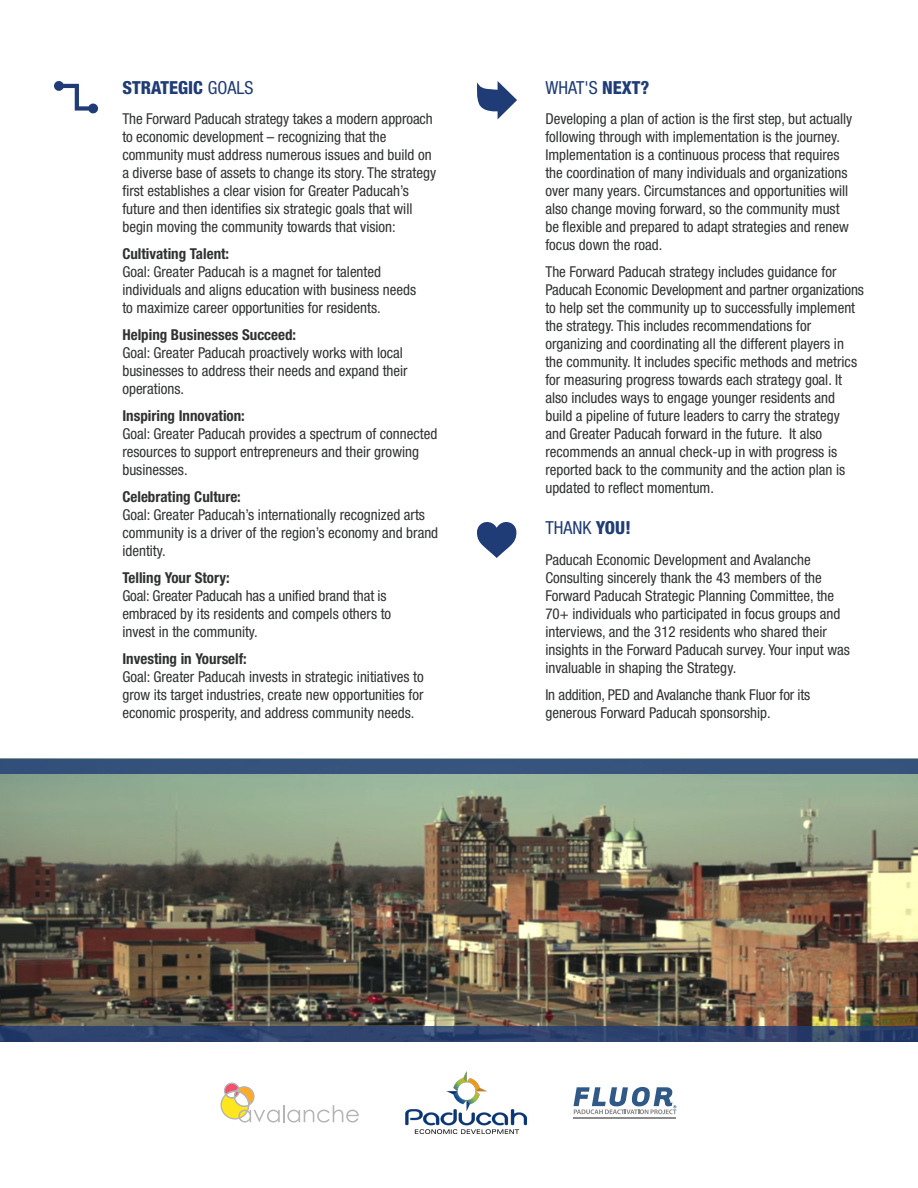
<style>
.page{position:relative;width:918px;height:1188px;background:#fff}
.page>*{position:absolute;margin:0;border:0;box-sizing:border-box;transform-origin:0 0}
.t1{font:condensed 18px "Helvetica Neue LT Std";color:#1f3c77}
.t2{font:800 condensed 18px "Helvetica Neue LT Std";color:#1f3c77}
.t3{font:condensed 15px/18px "Helvetica Neue LT Std";color:#303232}
.s1{font-weight:400}
.s2{font-weight:700}
.s3{font-weight:800}
</style>
<div class="page">
<img style="left:0;top:773px;width:918px;height:253px">
<img style="left:406px;top:1071px;width:120px;height:63px">
<svg style="left:220px;top:1082px;width:139px;height:41px"></svg>
<svg style="left:574px;top:1087px;width:102px;height:27px"></svg>
<hr style="left:574px;top:1117px;width:102px;height:1px;background:#8c8c8c">
<svg style="left:477px;top:522px;width:39px;height:36px"></svg>
<svg style="left:477px;top:81px;width:40px;height:38px"></svg>
<svg style="left:54px;top:81px;width:44px;height:32px"></svg>
<div style="left:0;top:759px;width:918px;height:14px;background:#36537d"></div>
<svg style="left:0;top:1026px;width:918px;height:16px;background:#2d426d"></svg>
<p class="t2" style="left:122px;top:76px;width:132px">STRATEGIC <span class="s1">GOALS</span></p>
<p class="t3" style="left:122px;top:110px;width:315px">The Forward Paducah strategy takes a modern approach to economic development – recognizing that the community must address numerous issues and build on a diverse base of assets to change its story. The strategy first establishes a clear vision for Greater Paducah’s future and then identifies six strategic goals that will begin moving the community towards that vision:</p>
<p class="t3" style="left:122px;top:245px;width:295px"><span class="s2">Cultivating Talent:<br></span>Goal: Greater Paducah is a magnet for talented individuals and aligns education with business needs to maximize career opportunities for residents.</p>
<p class="t3" style="left:122px;top:326px;width:287px"><span class="s2">Helping Businesses Succeed:<br></span>Goal: Greater Paducah proactively works with local businesses to address their needs and expand their operations.</p>
<p class="t3" style="left:122px;top:407px;width:316px"><span class="s2">Inspiring Innovation:<br></span>Goal: Greater Paducah provides a spectrum of connected resources to support entrepreneurs and their growing businesses.</p>
<p class="t3" style="left:122px;top:488px;width:317px"><span class="s2">Celebrating Culture:<br></span>Goal: Greater Paducah’s internationally recognized arts community is a driver of the region’s economy and brand identity.</p>
<p class="t3" style="left:122px;top:569px;width:270px"><span class="s2">Telling Your Story:<br></span>Goal: Greater Paducah has a unified brand that is embraced by its residents and compels others to invest in the community.</p>
<p class="t3" style="left:122px;top:650px;width:303px"><span class="s2">Investing in Yourself:<br></span>Goal: Greater Paducah invests in strategic initiatives to grow its target industries, create new opportunities for economic prosperity, and address community needs.</p>
<p class="t1" style="left:545px;top:77px;width:105px">WHAT'S <span class="s3">NEXT?</span></p>
<p class="t3" style="left:545px;top:110px;width:308px">Developing a plan of action is the first step, but actually following through with implementation is the journey.<br>Implementation is a continuous process that requires the coordination of many individuals and organizations over many years. Circumstances and opportunities will also change moving forward, so the community must be flexible and prepared to adapt strategies and renew focus down the road.</p>
<p class="t3" style="left:545px;top:263px;width:320px">The Forward Paducah strategy includes guidance for Paducah Economic Development and partner organizations to help set the community up to successfully implement the strategy. This includes recommendations for organizing and coordinating all the different players in the community. It includes specific methods and metrics for measuring progress towards each strategy goal. It also includes ways to engage younger residents and build a pipeline of future leaders to carry the strategy and Greater Paducah forward in the future. It also recommends an annual check-up in with progress is reported back to the community and the action plan is updated to reflect momentum.</p>
<p class="t1" style="left:545px;top:517px;width:87px">THANK <span class="s3">YOU!</span></p>
<p class="t3" style="left:545px;top:550px;width:306px">Paducah Economic Development and Avalanche Consulting sincerely thank the 43 members of the Forward Paducah Strategic Planning Committee, the 70+ individuals who participated in focus groups and interviews, and the 312 residents who shared their insights in the Forward Paducah survey. Your input was invaluable in shaping the Strategy.</p>
<p class="t3" style="left:545px;top:685px;width:266px">In addition, PED and Avalanche thank Fluor for its generous Forward Paducah sponsorship.</p>
</div>
